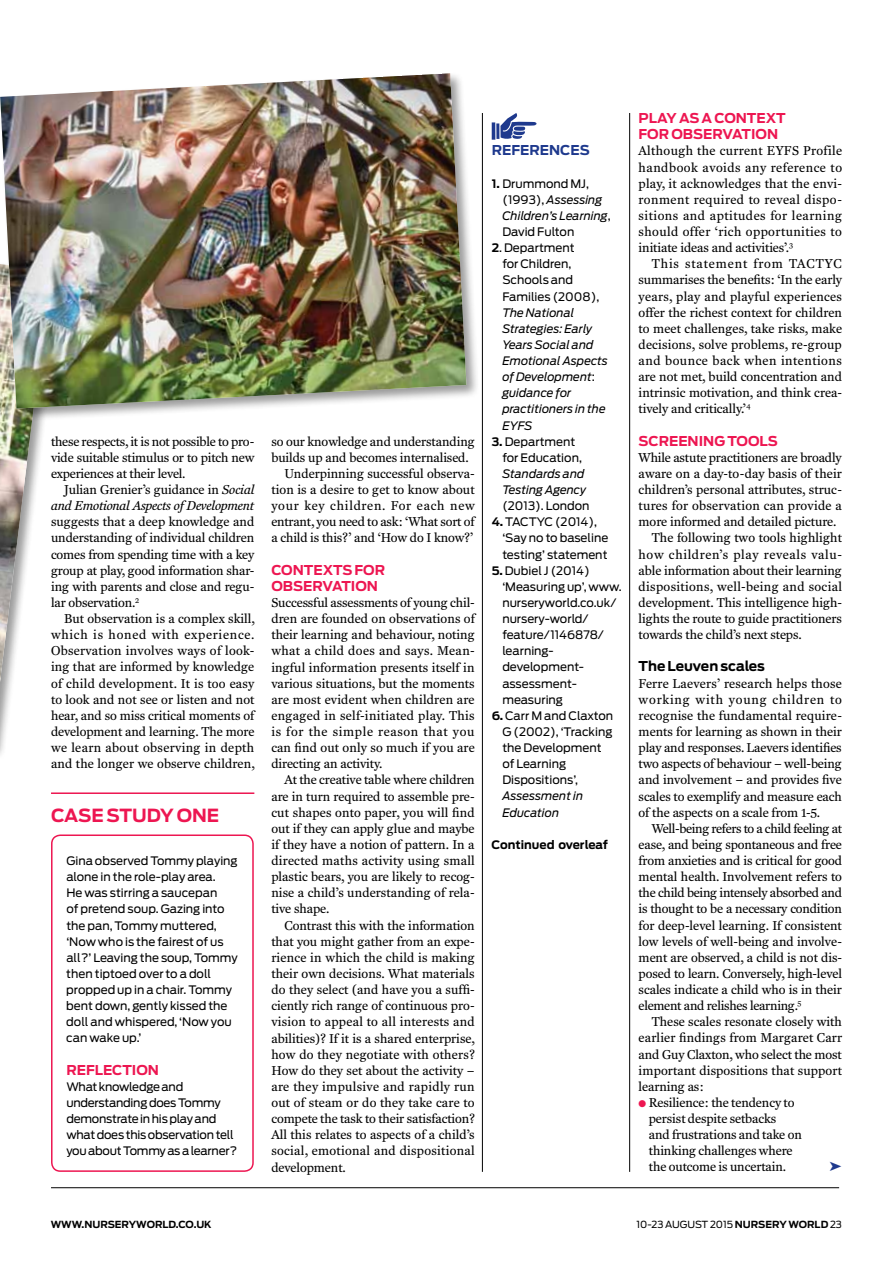
<style>
.page{position:relative;width:893px;height:1263px;background:#fff}
.page>*{position:absolute;margin:0;border:0;box-sizing:border-box;transform-origin:0 0}
.t1{font:700 18px "Antenna";letter-spacing:-.02em;color:#ed1651}
.t2{font:700 13.5px/16px "Antenna";color:#ed1651}
.t3{font:700 13.5px "Antenna";letter-spacing:-.005em;color:#000}
.t4{font:700 13.5px "Antenna";color:#1e398d}
.t5{font:13.2px/16.2px "Fenway";letter-spacing:-.005em;color:#000;text-align:justify}
.t6{font:italic 13.2px/16.2px "Fenway";letter-spacing:-.01em;color:#000;text-align:right}
.t7{font:13.2px "Fenway";letter-spacing:.025em;color:#000}
.t8{font:13.2px "Fenway";letter-spacing:.02em;color:#000}
.t9{font:13.2px "Fenway";letter-spacing:.05em;color:#000}
.t10{font:13.2px "Fenway";letter-spacing:.055em;color:#000}
.t11{font:11.7px/16px "Antenna";color:#000}
.t12{font:italic 11.7px/16px "Antenna";color:#000}
.t13{font:11.7px/16px "Antenna";letter-spacing:-.02em;color:#000}
.t14{font:700 11.7px "Antenna";color:#000}
.t15{font:700 9.75px "Antenna";color:#000}
.t16{font:9.75px "Antenna";color:#000}
.s1{font-style:normal}
.s2{font-weight:700}
.s3{font-style:italic}
.s4{color:#ed1651}
</style>
<div class="page">
<hr style="left:51px;top:1187px;width:788px;height:1px;background:#000">
<svg style="left:492px;top:113px;width:45px;height:27px"></svg>
<hr style="left:482px;top:113px;width:1px;height:1059px;background:#000">
<hr style="left:629px;top:113px;width:1px;height:1059px;background:#000">
<div style="left:51px;top:834px;width:203px;height:338px;border:2px solid #ed1651;border-radius:9px"></div>
<hr style="left:51px;top:792px;width:203px;height:2px;background:#ed1651">
<img style="left:0;top:422px;width:44px;height:260px">
<div style="left:0;top:71px;width:480px;height:351px;background:#000;opacity:.4"></div>
<img style="left:0;top:73px;width:466px;height:336px">
<p class="t5" style="left:51px;top:433px;width:205px">these respects, it is not possible to pro&shy;vide suitable stimulus or to pitch new experiences at their level.</p>
<p class="t6" style="left:51px;top:481px;width:205px"><span class="s1">Julian Grenier’s guidance in</span> Social and Emotional Aspects of Development</p>
<p class="t5" style="left:51px;top:514px;width:205px">suggests that a deep knowledge and understanding of individual children comes from spending time with a key group at play, good information shar&shy;ing with parents and close and regu&shy;lar observation.<sup>2</sup></p>
<p class="t5" style="left:51px;top:610px;width:205px;text-indent:13px">But observation is a complex skill, which is honed with experience.<br>Observation involves ways of look&shy;ing that are informed by knowledge of child development. It is too easy to look and not see or listen and not hear, and so miss critical moments of development and learning. The more we learn about observing in depth and the longer we observe children,</p>
<h1 class="t1" style="left:51px;top:804px;width:96px">CASE STUDY</h1>
<h1 class="t1" style="left:177px;top:804px;width:15px">ONE</h1>
<p class="t11" style="left:66px;top:853px;width:173px">Gina observed Tommy playing alone in the role-play area.<br>He was stirring a saucepan<br>of pretend soup. Gazing into the pan, Tommy muttered,<br>‘N ow who is the fairest of us all?’ Leaving the soup, Tommy then tiptoed over to a doll propped up in a chair. Tommy bent down, gently kissed the doll and whispered, ‘Now you can wake up.’</p>
<p class="t2" style="left:66px;top:1062px;width:21px">REFLECTION</p>
<p class="t13" style="left:66px;top:1078px;width:172px">What knowledge and understanding does Tommy demonstrate in his play and what does this observation tell you about Tommy as a learner?</p>
<p class="t5" style="left:271px;top:433px;width:205px">so our knowledge and understanding</p>
<p class="t5" style="left:271px;top:449px;width:199px">builds up and becomes internalised.</p>
<p class="t5" style="left:284px;top:465px;width:192px">Underpinning successful observa-</p>
<p class="t5" style="left:271px;top:481px;width:205px">tion is a desire to get to know about</p>
<p class="t10" style="left:271px;top:498px;width:205px">your key children. For each new</p>
<p class="t5" style="left:271px;top:514px;width:205px">entrant, you need to ask: ‘What sort of</p>
<p class="t5" style="left:271px;top:530px;width:204px">a child is this?’ and ‘How do I know?’</p>
<p class="t2" style="left:271px;top:562px;width:115px">CONTEXTS FOR<br>OBSERVATION</p>
<p class="t5" style="left:271px;top:594px;width:205px">Successful assessments of young chil&shy;dren are founded on observations of their learning and behaviour, noting what a child does and says. Mean&shy;ingful information presents itself in various situations, but the moments are most evident when children are engaged in self-initiated play. This is for the simple reason that you can find out only so much if you are directing an activity.</p>
<p class="t5" style="left:271px;top:772px;width:205px;text-indent:13px">At the creative table where children are in turn required to assemble pre&shy;cut shapes onto paper, you will find out if they can apply glue and maybe if they have a notion of pattern. In a directed maths activity using small plastic bears, you are likely to recog&shy;nise a child’s understanding of rela&shy;tive shape.</p>
<p class="t5" style="left:271px;top:917px;width:205px;text-indent:13px">Contrast this with the information that you might gather from an expe&shy;rience in which the child is making their own decisions. What materials do they select (and have you a suffi&shy;ciently rich range of continuous pro&shy;vision to appeal to all interests and abilities)? If it is a shared enterprise, how do they negotiate with others?<br>How do they set about the activity – are they impulsive and rapidly run out of steam or do they take care to compete the task to their satisfaction?<br>All this relates to aspects of a child’s social, emotional and dispositional development.</p>
<p class="t4" style="left:492px;top:142px;width:99px">REFERENCES</p>
<p class="t11" style="left:502px;top:175px;width:110px;text-indent:-11px"><span class="s2">1.</span> Drummond MJ, (1993), <span class="s3">Assessing<br>Children’s Learning</span>,<br>David Fulton</p>
<p class="t11" style="left:502px;top:240px;width:98px;text-indent:-11px"><span class="s2">2</span>. Department<br>for Children,<br>Schools and<br>Families (2008),</p>
<p class="t12" style="left:502px;top:304px;width:107px">The National<br>Strategies: Early<br>Years Social and<br>Emotional Aspects of Development<span class="s1">: </span>guidance for practitioners in the<br>EYFS</p>
<p class="t11" style="left:502px;top:433px;width:81px;text-indent:-11px"><span class="s2">3.</span> Department for Education,</p>
<p class="t12" style="left:502px;top:466px;width:85px">Standards and<br>Testing Agency</p>
<p class="t11" style="left:492px;top:498px;width:99px;text-indent:11px">(2013). London<br><span class="s2">4.</span>TACTYC</p>
<p class="t11" style="left:502px;top:514px;width:108px;text-indent:53px">(2014), ‘Say no to baseline testing’ statement</p>
<p class="t11" style="left:502px;top:562px;width:121px;text-indent:-11px"><span class="s2">5.</span> Dubiel J (2014) ‘Measuring up’, www. nurseryworld.co.uk/ nursery-world/ feature/1146878/ learning&shy;development&shy;assessment&shy;measuring</p>
<p class="t11" style="left:502px;top:707px;width:112px;text-indent:-11px"><span class="s2">6.</span> Carr M and Claxton<br>G (2002), ‘Tracking the Development of Learning<br>Dispositions’,</p>
<p class="t12" style="left:502px;top:788px;width:82px">Assessment in<br>Education</p>
<p class="t14" style="left:492px;top:838px;width:118px">CONTINUED OVERLEAF</p>
<p class="t2" style="left:639px;top:110px;width:149px">PLAY AS A CONTEXT<br>FOR OBSERVATION</p>
<p class="t5" style="left:639px;top:143px;width:205px">Although the current EYFS Profile handbook avoids any reference to play, it acknowledges that the envi&shy;ronment required to reveal dispo&shy;sitions and aptitudes for learning should offer ‘rich opportunities to initiate ideas and activities’.<sup>3</sup></p>
<p class="t5" style="left:639px;top:256px;width:205px;text-indent:13px">This statement from TACTYC summarises the benefits: ‘In the early years, play and playful experiences offer the richest context for children to meet challenges, take risks, make decisions, solve problems, re-group and bounce back when intentions are not met, build concentration and intrinsic motivation, and think crea&shy;tively and critically.’<sup>4</sup></p>
<p class="t2" style="left:639px;top:433px;width:141px">SCREENING TOOLS</p>
<p class="t5" style="left:639px;top:449px;width:205px">While astute practitioners are broadly</p>
<p class="t5" style="left:639px;top:465px;width:205px">aware on a day-to-day basis of their</p>
<p class="t5" style="left:639px;top:481px;width:205px">children’s personal attributes, struc-</p>
<p class="t8" style="left:639px;top:498px;width:205px">tures for observation can provide a</p>
<p class="t5" style="left:639px;top:514px;width:199px">more informed and detailed picture.</p>
<p class="t5" style="left:652px;top:530px;width:192px">The following two tools highlight</p>
<p class="t9" style="left:639px;top:546px;width:205px">how children’s play reveals valu-</p>
<p class="t5" style="left:639px;top:562px;width:205px">able information about their learning</p>
<p class="t7" style="left:639px;top:578px;width:205px">dispositions, well-being and social</p>
<p class="t5" style="left:639px;top:594px;width:205px">development. This intelligence high-</p>
<p class="t5" style="left:639px;top:610px;width:205px">lights the route to guide practitioners</p>
<p class="t5" style="left:639px;top:627px;width:164px">towards the child’s next steps.</p>
<p class="t3" style="left:639px;top:658px;width:128px">THE LEUVEN SCALES</p>
<p class="t5" style="left:639px;top:675px;width:205px">Ferre Laevers’ research helps those working with young children to recognise the fundamental require&shy;ments for learning as shown in their play and responses. Laevers identifies two aspects of behaviour – well-being and involvement – and provides five scales to exemplify and measure each of the aspects on a scale from 1-5.</p>
<p class="t5" style="left:639px;top:820px;width:205px;text-indent:13px">Well-being refers to a child feeling at ease, and being spontaneous and free from anxieties and is critical for good mental health. Involvement refers to the child being intensely absorbed and is thought to be a necessary condition for deep-level learning. If consistent low levels of well-being and involve&shy;ment are observed, a child is not dis&shy;posed to learn. Conversely, high-level scales indicate a child who is in their element and relishes learning.<sup>5</sup></p>
<p class="t5" style="left:639px;top:1014px;width:205px;text-indent:13px">These scales resonate closely with earlier findings from Margaret Carr and Guy Claxton, who select the most important dispositions that support learning as:</p>
<p class="t5" style="left:649px;top:1094px;width:155px;text-align:left;text-indent:-10px"><span class="s4">●</span> Resilience: the tendency to persist despite setbacks<br>and frustrations and take on thinking challenges where the outcome is uncertain.</p>
<p class="t15" style="left:51px;top:1218px;width:58px">WWW.N URSER</p>
<p class="t15" style="left:129px;top:1218px;width:26px">YWORL</p>
<p class="t15" style="left:169px;top:1218px;width:45px">D.CO.UK</p>
<p class="t16" style="left:636px;top:1218px;width:123px">10-23 August 2015 <span class="s2">N URSER</span></p>
<p class="t15" style="left:779px;top:1218px;width:28px">Y WORL</p>
<p class="t16" style="left:821px;top:1218px;width:23px"><span class="s2">D</span> 23</p>
</div>
